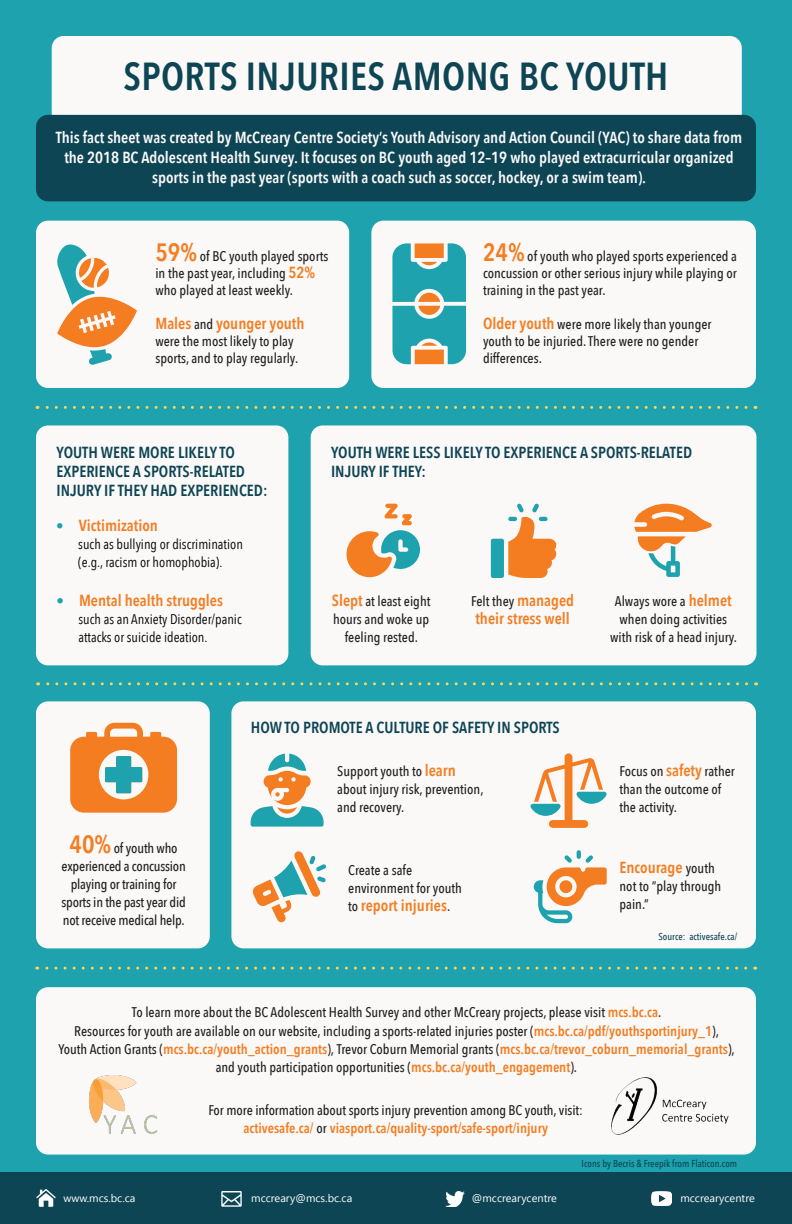
<style>
.page{position:relative;width:792px;height:1224px;background:#1da2ae}
.page>*{position:absolute;margin:0;border:0;box-sizing:border-box;transform-origin:0 0}
.t1{font:600 39px "Avenir Next Condensed";letter-spacing:.01em;color:#0e4555}
.Top_blerb{font:600 16px/20px "Avenir Next Condensed";color:#faf9f8;text-align:center}
.Body{font:600 16px/19px "Avenir Next Condensed";color:#0e4555}
.Body-2{font:600 16px "Avenir Next Condensed";color:#f47d21}
.Body_center{font:600 16px "Avenir Next Condensed";color:#f47d21}
.Body_center-2{font:500 14px/18px "Avenir Next Condensed";color:#231f20;text-align:center}
.Body-3{font:500 14px/17px "Avenir Next Condensed";color:#231f20}
.t2{font:14px/18px "Avenir Next Condensed";color:#000}
.t3{font:11px "Segoe UI";color:#fff}
.Note{font:500 10px "Avenir Next Condensed";color:#0e4555}
.s1{font-weight:600;font-size:25px;color:#f47d21}
.s2{font-weight:600;font-size:16px;color:#f47d21}
.s3{font-weight:500;font-size:14px;color:#231f20}
.s4{font-size:15px;color:#1da2ae}
.s5{font-weight:600;color:#f47d21}
</style>
<div class="page">
<div style="left:36px;top:221px;width:313px;height:167px;background:#faf9f8;border-radius:12px"></div>
<div style="left:52px;top:36px;width:690px;height:90px;background:#faf9f8;border-radius:12px"></div>
<div style="left:36px;top:115px;width:720px;height:86px;background:#0e4555;border-radius:12px"></div>
<div style="left:0;top:1172px;width:792px;height:52px;background:#0e4555"></div>
<img style="left:36px;top:1189px;width:20px;height:18px">
<img style="left:222px;top:1191px;width:19px;height:15px">
<img style="left:445px;top:1192px;width:20px;height:15px">
<img style="left:652px;top:1192px;width:19px;height:14px">
<div style="left:36px;top:987px;width:720px;height:168px;background:#faf9f8;border-radius:12px"></div>
<svg style="left:37px;top:406px;width:709px;height:3px"></svg>
<div style="left:231px;top:701px;width:525px;height:247px;background:#faf9f8;border-radius:12px"></div>
<svg style="left:37px;top:967px;width:709px;height:3px"></svg>
<svg style="left:57px;top:244px;width:80px;height:121px"></svg>
<svg style="left:251px;top:754px;width:73px;height:73px"></svg>
<svg style="left:252px;top:851px;width:74px;height:72px"></svg>
<svg style="left:534px;top:850px;width:73px;height:73px"></svg>
<svg style="left:530px;top:753px;width:77px;height:75px"></svg>
<div style="left:36px;top:701px;width:174px;height:247px;background:#faf9f8;border-radius:12px"></div>
<svg style="left:70px;top:723px;width:107px;height:90px"></svg>
<div style="left:371px;top:221px;width:385px;height:167px;background:#faf9f8;border-radius:12px"></div>
<div style="left:36px;top:425px;width:252px;height:240px;background:#faf9f8;border-radius:12px"></div>
<div style="left:311px;top:425px;width:446px;height:240px;background:#faf9f8;border-radius:12px"></div>
<svg style="left:634px;top:504px;width:78px;height:73px"></svg>
<div style="left:491px;top:539px;width:13px;height:39px;background:#1fa3af;border-radius:2px"></div>
<svg style="left:508px;top:504px;width:48px;height:74px"></svg>
<svg style="left:346px;top:504px;width:74px;height:74px"></svg>
<svg style="left:38px;top:682px;width:709px;height:3px"></svg>
<svg style="left:392px;top:243px;width:74px;height:121px;background:#60aca7"></svg>
<img style="left:612px;top:1078px;width:116px;height:56px">
<img style="left:90px;top:1076px;width:67px;height:58px">
<p class="t1" style="left:124px;top:43px;width:546px">SPORTS INJURIES AMONG BC YOUTH</p>
<p class="Top_blerb" style="left:56px;top:126px;width:688px">This fact sheet was created by McCreary Centre Society’s Youth Advisory and Action Council (YAC) to share data from the 2018 BC Adolescent Health Survey. It focuses on BC youth aged 12–19 who played extracurricular organized sports in the past year (sports with a coach such as soccer, hockey, or a swim team).</p>
<p class="Body-3" style="left:155px;top:248px;width:174px"><span class="s1">59%</span> of BC youth played sports in the past year, including <span class="s2">52% </span>who played at least weekly.</p>
<p class="Body-2" style="left:155px;top:310px;width:151px">Males <span class="s3">and</span> younger youth</p>
<p class="Body-3" style="left:155px;top:333px;width:144px">were the most likely to play sports, and to play regularly.</p>
<p class="Body-3" style="left:483px;top:248px;width:256px;text-align:justify"><span class="s1">24%</span> of youth who played sports experienced a concussion or other serious injury while playing or training in the past year.</p>
<p class="Body-3" style="left:483px;top:316px;width:230px"><span class="s2">Older youth</span> were more likely than younger youth to be injuried. There were no gender differences.</p>
<p class="Body" style="left:57px;top:443px;width:212px">YOUTH WERE MORE LIKELY TO<br>EXPERIENCE A SPORTS-RELATED<br>INJURY IF THEY HAD EXPERIENCED:</p>
<p class="Body" style="left:331px;top:443px;width:363px">YOUTH WERE LESS LIKELY TO EXPERIENCE A SPORTS-RELATED<br>INJURY IF THEY:</p>
<p class="Body-2" style="left:56px;top:512px;width:103px"><span class="s4">•</span> Victimization</p>
<p class="t2" style="left:78px;top:535px;width:166px">such as bullying or discrimination (e.g., racism or homophobia).</p>
<p class="Body-2" style="left:57px;top:587px;width:168px"><span class="s4">•</span> Mental health struggles</p>
<p class="t2" style="left:79px;top:610px;width:165px">such as an Anxiety Disorder/panic attacks or suicide ideation.</p>
<p class="Body_center-2" style="left:332px;top:592px;width:100px"><span class="s2">Slept</span> at least eight hours and woke up feeling rested.</p>
<p class="Body_center-2" style="left:610px;top:592px;width:129px">Always wore a <span class="s2">helmet </span>when doing activities with risk of a head injury.</p>
<p class="Body_center-2" style="left:471px;top:592px;width:104px">Felt they <span class="s2">managed</span></p>
<p class="Body_center" style="left:475px;top:605px;width:96px">their stress well</p>
<p class="Body_center-2" style="left:61px;top:840px;width:126px"><span class="s1">40%</span> of youth who experienced a concussion playing or training for sports in the past year did not receive medical help.</p>
<p class="Body" style="left:251px;top:718px;width:311px">HOW TO PROMOTE A CULTURE OF SAFETY IN SPORTS</p>
<p class="Body-3" style="left:337px;top:762px;width:148px;line-height:18px">Support youth to <span class="s2">learn </span>about injury risk, prevention, and recovery.</p>
<p class="Body-3" style="left:348px;top:861px;width:115px;line-height:18px">Create a safe environment for youth</p>
<p class="Body-2" style="left:348px;top:891px;width:103px"><span class="s3">to</span> report injuries<span class="s3">.</span></p>
<p class="Body-3" style="left:620px;top:762px;width:117px;line-height:18px">Focus on <span class="s2">safety</span> rather than the outcome of the activity.</p>
<p class="Body-2" style="left:620px;top:853px;width:97px">Encourage <span class="s3">youth</span></p>
<p class="Body-3" style="left:620px;top:877px;width:103px;line-height:18px">not to “play through pain.”</p>
<p class="Note" style="left:658px;top:930px;width:80px">Source: activesafe.ca/</p>
<p class="Body_center-2" style="left:132px;top:1003px;width:531px">To learn more about the BC Adolescent Health Survey and other McCreary projects, please visit <span class="s5">mcs.bc.ca</span>.</p>
<p class="Body_center-2" style="left:58px;top:1022px;width:678px">Resources for youth are available on our website, including a sports-related injuries poster (<span class="s5">mcs.bc.ca/pdf/youthsportinjury_1</span>),<br>Youth Action Grants (<span class="s5">mcs.bc.ca/youth_action_grants</span>), Trevor Coburn Memorial grants (<span class="s5">mcs.bc.ca/trevor_coburn_memorial_grants</span>), and youth participation opportunities (<span class="s5">mcs.bc.ca/youth_engagement</span>).</p>
<p class="Body_center-2" style="left:208px;top:1101px;width:376px">For more information about sports injury prevention among BC youth, visit: <span class="s5">activesafe.ca/</span> or <span class="s5">viasport.ca/quality-sport/safe-sport/injury</span></p>
<p class="Note" style="left:582px;top:1157px;width:157px">Icons by Becris &amp; Freepik from Flaticon.com</p>
<p class="t3" style="left:64px;top:1191px;width:73px">www.mcs.bc.ca</p>
<p class="t3" style="left:251px;top:1191px;width:102px">mccreary@mcs.bc.ca</p>
<p class="t3" style="left:472px;top:1190px;width:86px">@mccrearycentre</p>
<p class="t3" style="left:680px;top:1191px;width:76px">mccrearycentre</p>
</div>
